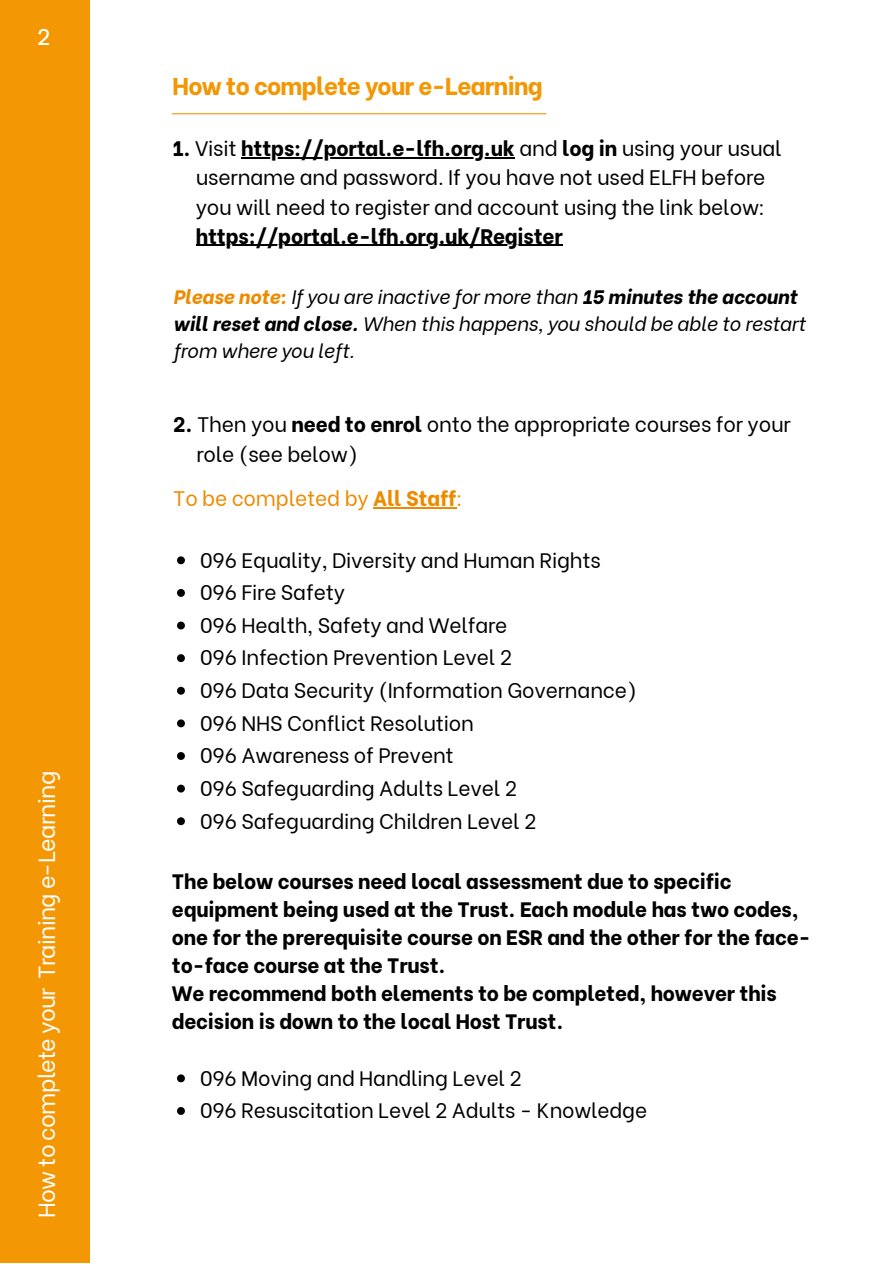
<style>
.page{position:relative;width:893px;height:1264px;background:#fff}
.page>*{position:absolute;margin:0;border:0;box-sizing:border-box;transform-origin:0 0}
.t1{font:800 24.3px "Be Vietnam";letter-spacing:-.03em;color:#f39704}
.t2{font:23.25px "Be Vietnam";letter-spacing:-.03em;color:#fff}
.t3{font:500 22.5px "Be Vietnam";color:#fff}
.t4{font:21px/29.2px "Be Vietnam";letter-spacing:-.01em;color:#000}
.t5{font:800 21px "Be Vietnam";letter-spacing:-.01em;color:#000}
.t6{font:21px "Be Vietnam";letter-spacing:-.01em;color:#ed8b00}
.t7{font:20.85px/32.5px "Be Vietnam";letter-spacing:-.01em;color:#000}
.t8{font:800 20.85px/28px "Be Vietnam";letter-spacing:-.01em;color:#000}
.t9{font:italic 19.5px/27px "Be Vietnam";letter-spacing:-.01em;color:#000}
.s1{font-weight:800}
.s2{font-weight:800;color:#ed8b00}
</style>
<div class="page">
<div style="left:0;top:0;width:89px;height:1262px;background:#f39704"></div>
<hr style="left:172px;top:113px;width:374px;height:1px;background:#f39704">
<hr style="left:241px;top:157px;width:273px;height:1px;background:#000">
<hr style="left:196px;top:245px;width:366px;height:1px;background:#000">
<hr style="left:373px;top:507px;width:83px;height:1px;background:#ed8b00">
<svg style="left:177px;top:556px;width:8px;height:8px"></svg>
<svg style="left:177px;top:589px;width:8px;height:8px"></svg>
<svg style="left:177px;top:621px;width:8px;height:8px"></svg>
<svg style="left:177px;top:654px;width:8px;height:8px"></svg>
<svg style="left:177px;top:686px;width:8px;height:8px"></svg>
<svg style="left:177px;top:719px;width:8px;height:8px"></svg>
<svg style="left:177px;top:752px;width:8px;height:8px"></svg>
<svg style="left:177px;top:784px;width:8px;height:8px"></svg>
<svg style="left:177px;top:817px;width:8px;height:8px"></svg>
<svg style="left:177px;top:1074px;width:8px;height:8px"></svg>
<svg style="left:177px;top:1107px;width:8px;height:7px"></svg>
<p class="t3" style="left:37px;top:18px;width:15px">2</p>
<p class="t2" style="left:27px;top:1217px;width:448px;rotate:-90deg">How to complete your Training e-Learning</p>
<p class="t1" style="left:172px;top:66px;width:372px">How to complete your e-Learning</p>
<p class="t4" style="left:172px;top:132px;width:610px;text-align:center"><span class="s1">1.</span> Visit <span class="s1">https://portal.e-lfh.org.uk</span> and <span class="s1">log in</span> using your usual username and password. If you have not used ELFH before you will need to register and account using the link below:</p>
<p class="t5" style="left:196px;top:219px;width:368px">https://portal.e-lfh.org.uk/Register</p>
<p class="t9" style="left:173px;top:281px;width:634px"><span class="s2">Please note:</span> If you are inactive for more than <span class="s1">15 minutes the account will reset and close.</span> When this happens, you should be able to restart from where you left.</p>
<p class="t4" style="left:196px;top:408px;width:596px;text-indent:-23px"><span class="s1">2.</span> Then you <span class="s1">need to enrol</span> onto the appropriate courses for your role (see below)</p>
<p class="t6" style="left:173px;top:481px;width:291px">To be completed by <span class="s1">All Staff</span>:</p>
<p class="t7" style="left:200px;top:541px;width:438px">096 Equality, Diversity and Human Rights<br>096 Fire Safety<br>096 Health, Safety and Welfare<br>096 Infection Prevention Level 2<br>096 Data Security (Information Governance)<br>096 NHS Conflict Resolution<br>096 Awareness of Prevent<br>096 Safeguarding Adults Level 2<br>096 Safeguarding Children Level 2</p>
<p class="t8" style="left:172px;top:864px;width:640px">The below courses need local assessment due to specific equipment being used at the Trust. Each module has two codes, one for the prerequisite course on ESR and the other for the face&shy;to-face course at the Trust.<br>We recommend both elements to be completed, however this decision is down to the local Host Trust.</p>
<p class="t7" style="left:200px;top:1059px;width:448px">096 Moving and Handling Level 2<br>096 Resuscitation Level 2 Adults - Knowledge</p>
</div>
